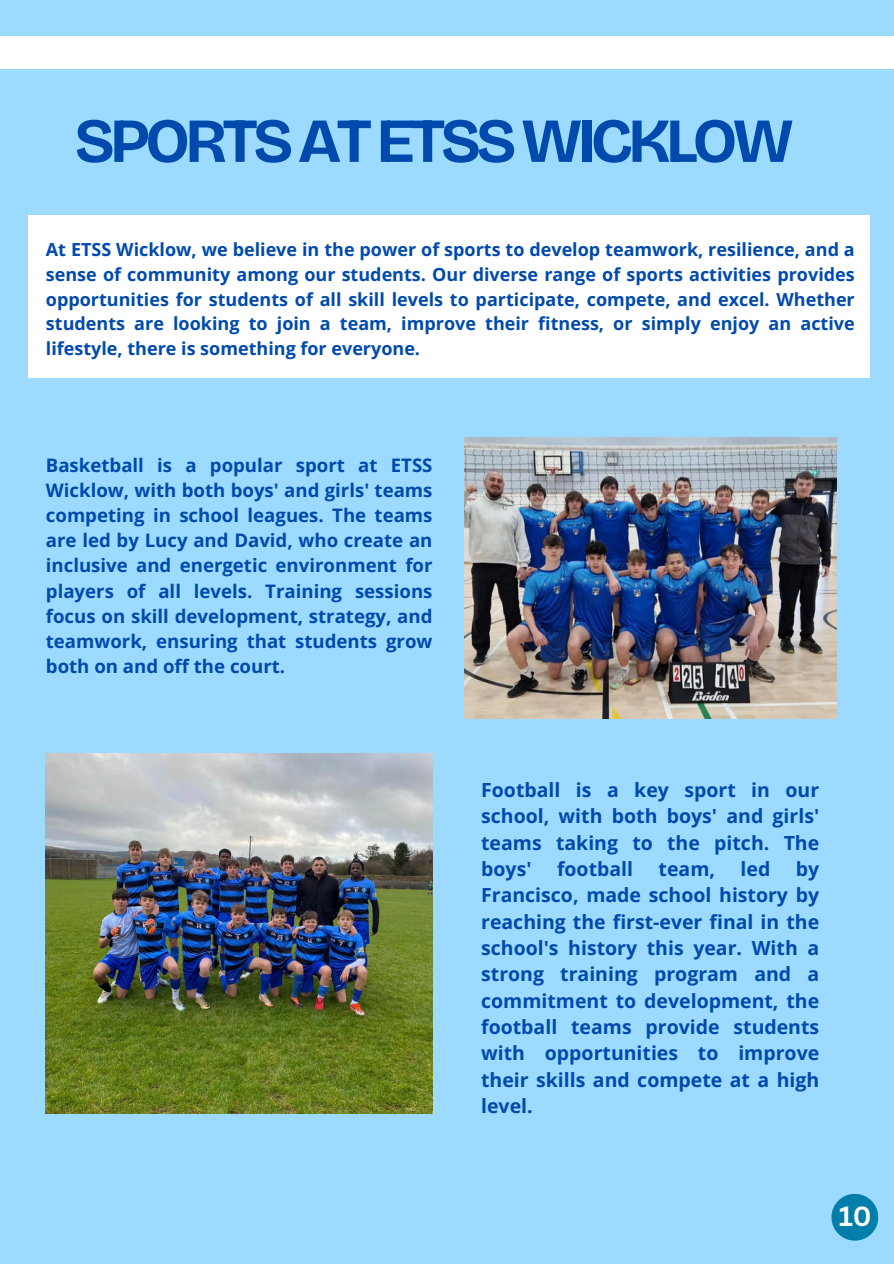
<style>
.page{position:relative;width:894px;height:1264px;background:#fff}
.page>*{position:absolute;margin:0;border:0;box-sizing:border-box;transform-origin:0 0}
.t1{font:700 62.55px "Bricolage Grotesque";letter-spacing:-.08em;color:#004aad}
.t2{font:700 27px "Canva Sans";color:#fff}
.t3{font:700 19.5px/26.4px "Open Sans";color:#004aad;text-align:justify}
.t4{font:700 18.6px/25.2px "Open Sans";color:#004aad;text-align:justify}
.t5{font:700 18px/24.8px "Open Sans";color:#004aad;text-align:justify}
</style>
<div class="page">
<div style="left:0;top:0;width:893px;height:1263px;background:#9cdbff"></div>
<div style="left:0;top:36px;width:893px;height:33px;background:#fff"></div>
<div style="left:28px;top:215px;width:841px;height:163px;background:#fff"></div>
<img style="left:465px;top:437px;width:371px;height:281px">
<img style="left:46px;top:753px;width:386px;height:359px">
<div style="left:831px;top:1193px;width:47px;height:47px;background:#037da9;border-radius:50%"></div>
<p class="t1" style="left:74px;top:104px;width:720px">SPORTSATETSSWICKLOW</p>
<p class="t5" style="left:46px;top:237px;width:810px">At ETSS Wicklow, we believe in the power of sports to develop teamwork, resilience, and a sense of community among our students. Our diverse range of sports activities provides opportunities for students of all skill levels to participate, compete, and excel. Whether students are looking to join a team, improve their fitness, or simply enjoy an active lifestyle, there is something for everyone.</p>
<p class="t4" style="left:46px;top:452px;width:388px">Basketball is a popular sport at ETSS Wicklow, with both boys' and girls' teams competing in school leagues. The teams are led by Lucy and David, who create an inclusive and energetic environment for players of all levels. Training sessions focus on skill development, strategy, and teamwork, ensuring that students grow both on and off the court.</p>
<p class="t3" style="left:481px;top:776px;width:339px">Football is a key sport in our school, with both boys' and girls' teams taking to the pitch. The boys'</p>
<p class="t3" style="left:557px;top:855px;width:78px">football</p>
<p class="t3" style="left:658px;top:855px;width:58px">team,</p>
<p class="t3" style="left:740px;top:855px;width:31px">led</p>
<p class="t3" style="left:481px;top:855px;width:339px;text-indent:314px">by Francisco, made school history by reaching the first-ever final in the school's history this year. With a strong training program and a commitment to development, the football teams provide students with opportunities to improve their skills and compete at a high level.</p>
<p class="t2" style="left:838px;top:1196px;width:34px">10</p>
</div>
